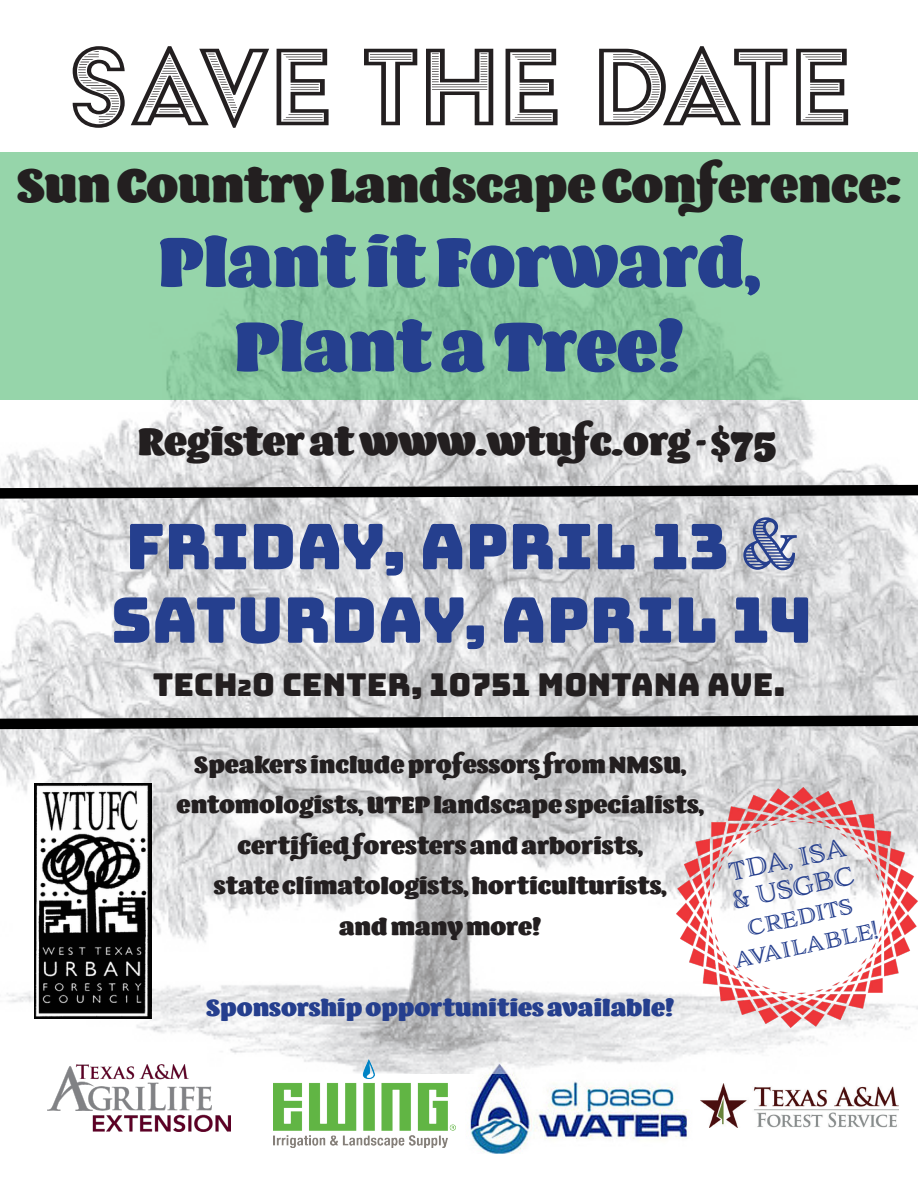
<style>
.page{position:relative;width:918px;height:1188px;background:#fff}
.page>*{position:absolute;margin:0;border:0;box-sizing:border-box;transform-origin:0 0}
.t1{font:127.5px "Acier BAT Text Gris";letter-spacing:-.01em;color:#231f20}
.t2{font:70.5px "Barricada Pro";color:#253f8e}
.t3{font:63px "Bungee";color:#253f8e}
.t4{font:48px "Barricada Pro";color:#231f20}
.t5{font:39px "Barricada Pro";color:#231f20}
.t6{font:31.5px "Bungee";color:#231f20}
.t7{font:24px "Barricada Pro";color:#231f20}
.t8{font:24px "Barricada Pro";color:#253f8e}
.t9{font:24px/28.8px "Adorn S Engraved";color:#253f8e;text-align:center}
.s1{font-family:"Brim Narrow Combined 1"}
.s2{font-size:22.5px}
</style>
<div class="page">
<img style="left:461px;top:1073px;width:240px;height:81px">
<img style="left:0;top:399px;width:918px;height:674px">
<svg style="left:0;top:152px;width:918px;height:247px;background:#92d0a6"></svg>
<img style="left:701px;top:1083px;width:198px;height:44px">
<img style="left:274px;top:1059px;width:181px;height:88px">
<img style="left:47px;top:1064px;width:183px;height:67px">
<svg style="left:0;top:479px;width:918px;height:25px;background:#7e7e7f"></svg>
<svg style="left:0;top:710px;width:918px;height:25px;background:#7b7b7c"></svg>
<img style="left:677px;top:787px;width:240px;height:241px">
<img style="left:34px;top:783px;width:117px;height:236px">
<p class="t1" style="left:67px;top:20px;width:786px">SAVE THE DATE</p>
<p class="t4" style="left:17px;top:157px;width:886px">Sun Country Landscape Conference:</p>
<p class="t2" style="left:158px;top:221px;width:603px">Plant it Forward,</p>
<p class="t2" style="left:234px;top:305px;width:451px">Plant a Tree!</p>
<p class="t5" style="left:138px;top:419px;width:640px">Register at www.wtufc.org - $75</p>
<p class="t3" style="left:126px;top:511px;width:674px">FRIDAY, APRIL 13 <span class="s1">&amp;</span></p>
<p class="t3" style="left:111px;top:584px;width:703px">SATURDAY, APRIL 14</p>
<p class="t6" style="left:153px;top:666px;width:634px">TECH<span class="s2">2</span>0 CENTER, 10751 MONTANA AVE.</p>
<p class="t7" style="left:194px;top:750px;width:493px">Speakers include professors from NMSU,</p>
<p class="t7" style="left:177px;top:791px;width:529px">entomologists, UTEP landscape specialists,</p>
<p class="t7" style="left:238px;top:831px;width:407px">certified foresters and arborists,</p>
<p class="t7" style="left:214px;top:872px;width:454px">state climatologists, horticulturists,</p>
<p class="t7" style="left:339px;top:912px;width:204px">and many more!</p>
<p class="t8" style="left:206px;top:993px;width:470px">Sponsorship opportunities available!</p>
<p class="t9" style="left:713px;top:862px;width:148px;rotate:-12deg">TDA, ISA<br>&amp; USGBC credits available!</p>
</div>
